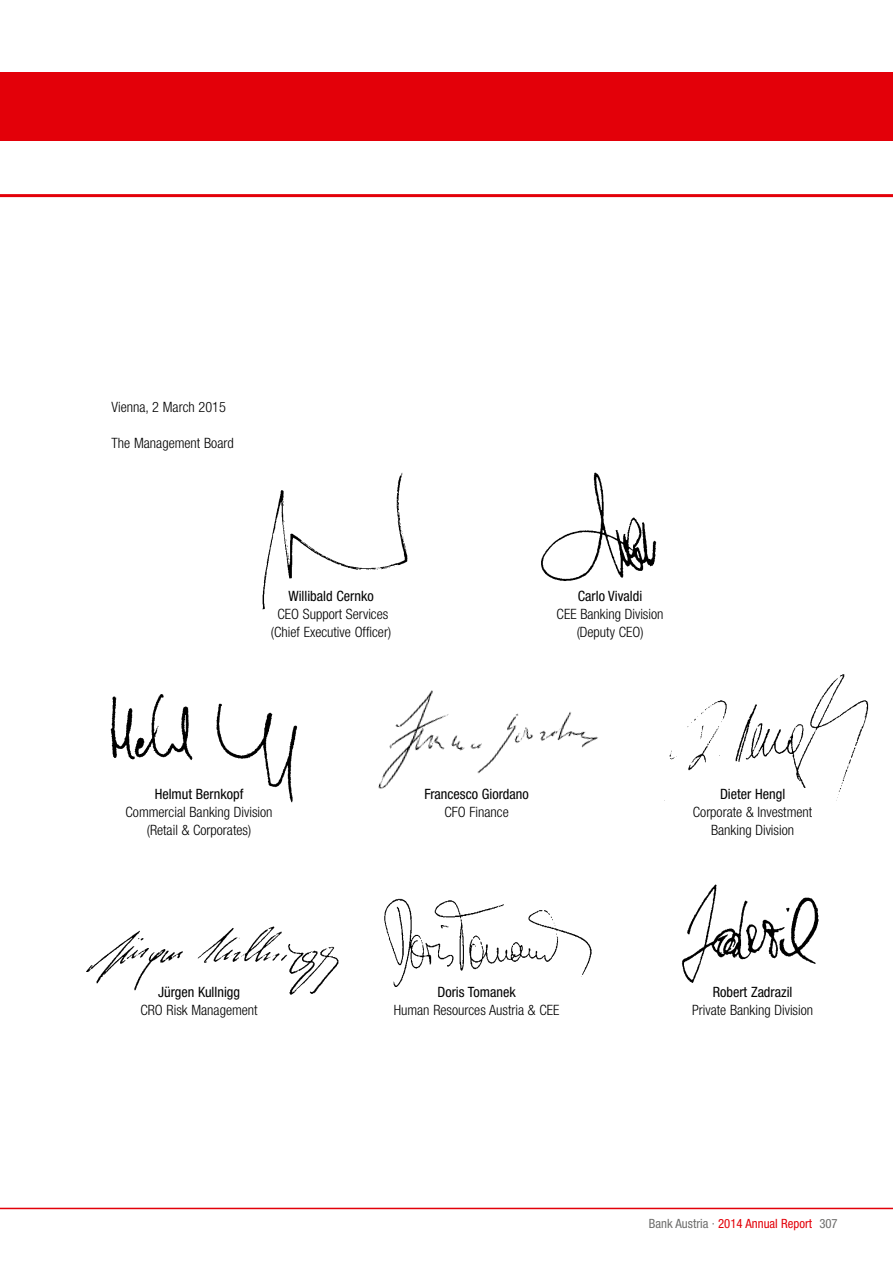
<style>
.page{position:relative;width:893px;height:1263px;background:#fff}
.page>*{position:absolute;margin:0;border:0;box-sizing:border-box;transform-origin:0 0}
.t1{font:300 condensed 14.25px "Helvetica Neue LT Pro";color:#000}
.t2{font:condensed 14.25px "Helvetica Neue LT Pro";color:#000}
.t3{font:condensed 12.75px "Helvetica Neue LT Pro";color:#e30009}
.s1{color:#6d6d6c}
</style>
<div class="page">
<hr style="left:0;top:1208px;width:893px;height:1px;background:#e30009">
<div style="left:0;top:72px;width:893px;height:68px;background:#e30009"></div>
<hr style="left:0;top:194px;width:893px;height:3px;background:#e30009">
<img style="left:262px;top:472px;width:146px;height:138px">
<img style="left:384px;top:898px;width:208px;height:89px">
<img style="left:681px;top:884px;width:138px;height:99px">
<img style="left:664px;top:674px;width:205px;height:127px">
<img style="left:378px;top:690px;width:220px;height:99px">
<img style="left:110px;top:694px;width:187px;height:109px">
<img style="left:86px;top:926px;width:253px;height:69px">
<img style="left:541px;top:472px;width:116px;height:109px">
<p class="t1" style="left:112px;top:398px;width:116px">Vienna, 2 March 2015</p>
<p class="t1" style="left:112px;top:434px;width:124px">The Management Board</p>
<p class="t2" style="left:288px;top:588px;width:87px">Willibald Cernko</p>
<p class="t2" style="left:578px;top:588px;width:66px">Carlo Vivaldi</p>
<p class="t1" style="left:277px;top:606px;width:112px">CEO Support Services</p>
<p class="t1" style="left:557px;top:606px;width:108px">CEE Banking Division</p>
<p class="t1" style="left:271px;top:624px;width:122px">(Chief Executive Officer)</p>
<p class="t1" style="left:577px;top:624px;width:68px">(Deputy CEO)</p>
<p class="t2" style="left:155px;top:786px;width:90px">Helmut Bernkopf</p>
<p class="t2" style="left:424px;top:786px;width:106px">Francesco Giordano</p>
<p class="t2" style="left:720px;top:786px;width:67px">Dieter Hengl</p>
<p class="t1" style="left:126px;top:804px;width:149px">Commercial Banking Division</p>
<p class="t1" style="left:444px;top:804px;width:66px">CFO Finance</p>
<p class="t1" style="left:693px;top:804px;width:121px">Corporate &amp; Investment</p>
<p class="t1" style="left:147px;top:822px;width:106px">(Retail &amp; Corporates)</p>
<p class="t1" style="left:711px;top:822px;width:85px">Banking Division</p>
<p class="t2" style="left:158px;top:984px;width:84px">Jürgen Kullnigg</p>
<p class="t2" style="left:437px;top:984px;width:80px">Doris Tomanek</p>
<p class="t2" style="left:713px;top:984px;width:81px">Robert Zadrazil</p>
<p class="t1" style="left:140px;top:1002px;width:119px">CRO Risk Management</p>
<p class="t1" style="left:394px;top:1002px;width:167px">Human Resources Austria &amp; CEE</p>
<p class="t1" style="left:692px;top:1002px;width:123px">Private Banking Division</p>
<p class="t3" style="left:649px;top:1216px;width:190px"><span class="s1">Bank Austria ·</span> 2014 Annual Report <span class="s1">307</span></p>
</div>
